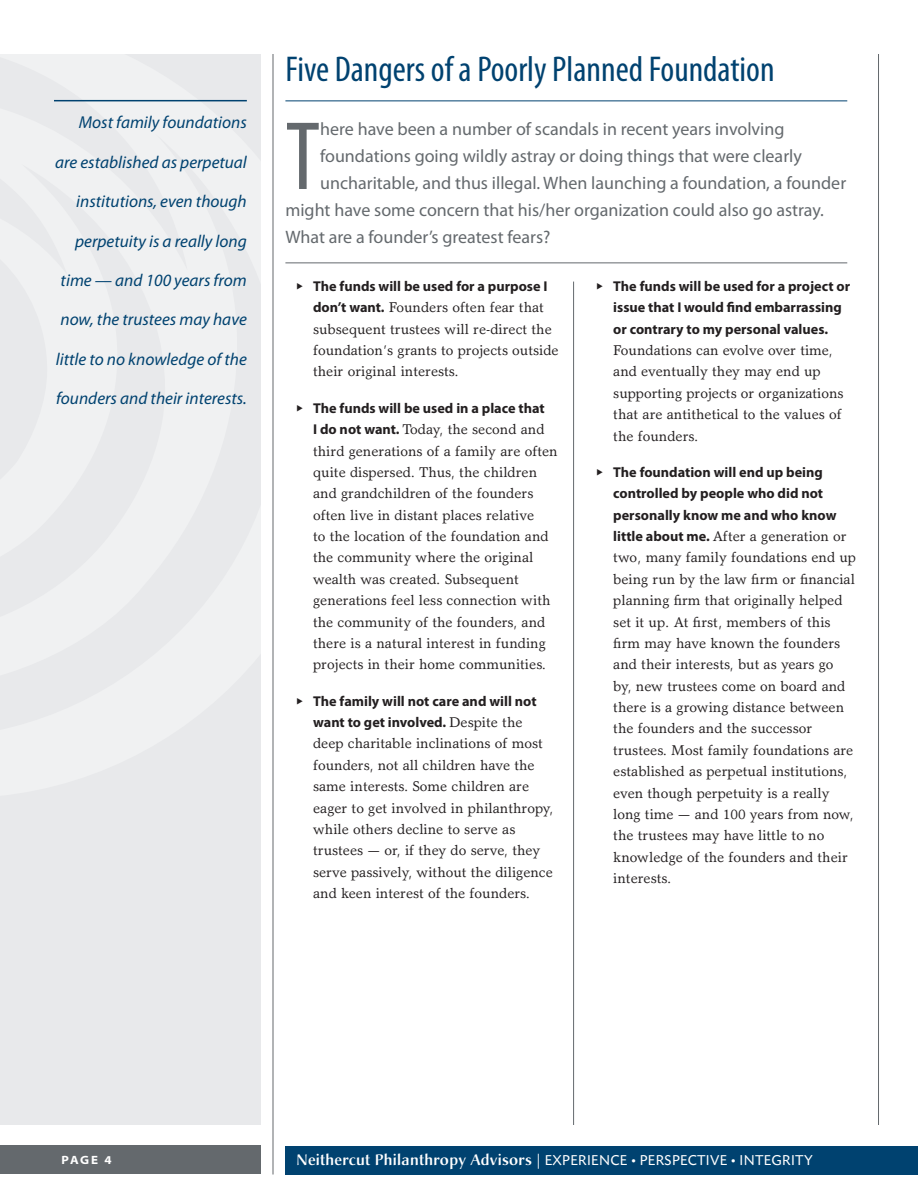
<style>
.page{position:relative;width:918px;height:1188px;background:#fff}
.page>*{position:absolute;margin:0;border:0;box-sizing:border-box;transform-origin:0 0}
.first_para{font:condensed 98.1px "Myriad Pro";color:#64696d}
.headline{font:condensed 36px "Myriad Pro";color:#004270}
.first_para-2{font:18px "Myriad Pro";color:#64696d}
.quote{font:italic 17.25px "Myriad Pro";color:#004270}
.t1{font:500 15px "Christiana";letter-spacing:.02em;color:#fff}
.body_bullets{font:14.25px/21.5px "Garth Graphic";color:#231f20}
.t2{font:700 semi-expanded 12px "Myriad Pro";color:#fff}
.s1{font-family:"Myriad Pro";font-weight:700}
.s2{font-family:"Today SB";font-weight:400}
.s3{font-family:"Today SB";font-weight:400;font-size:9.75px}
</style>
<div class="page">
<hr style="left:273px;top:54px;width:1px;height:1121px;background:#64696d">
<hr style="left:878px;top:54px;width:1px;height:1071px;background:#64696d">
<div style="left:285px;top:1146px;width:633px;height:29px;background:#004270"></div>
<div style="left:0;top:1145px;width:261px;height:29px;background:#64696d"></div>
<div style="left:0;top:54px;width:261px;height:1071px;background:#e8e9eb"></div>
<hr style="left:573px;top:282px;width:1px;height:843px;background:#64696d">
<hr style="left:285px;top:100px;width:562px;height:1px;background:#004270">
<hr style="left:285px;top:262px;width:562px;height:1px;background:#64696d">
<hr style="left:54px;top:100px;width:193px;height:1px;background:#004270">
<p class="quote" style="left:79px;top:113px;width:170px">Most family foundations</p>
<p class="quote" style="left:55px;top:153px;width:193px">are established as perpetual</p>
<p class="quote" style="left:76px;top:192px;width:172px">institutions, even though</p>
<p class="quote" style="left:75px;top:232px;width:173px">perpetuity is a really long</p>
<p class="quote" style="left:61px;top:271px;width:188px">time — and 100 years from</p>
<p class="quote" style="left:61px;top:310px;width:188px">now, the trustees may have</p>
<p class="quote" style="left:56px;top:350px;width:192px">little to no knowledge of the</p>
<p class="quote" style="left:56px;top:389px;width:192px">founders and their interests.</p>
<p class="headline" style="left:285px;top:50px;width:491px">Five Dangers of a Poorly Planned Foundation</p>
<p class="first_para" style="left:285px;top:104px;width:36px">T</p>
<p class="first_para-2" style="left:320px;top:119px;width:466px">here have been a number of scandals in recent years involving</p>
<p class="first_para-2" style="left:320px;top:146px;width:483px">foundations going wildly astray or doing things that were clearly</p>
<p class="first_para-2" style="left:320px;top:173px;width:528px">uncharitable, and thus illegal. When launching a foundation, a founder</p>
<p class="first_para-2" style="left:285px;top:200px;width:540px">might have some concern that his/her organization could also go astray.</p>
<p class="first_para-2" style="left:285px;top:227px;width:267px">What are a founder’s greatest fears?</p>
<p class="body_bullets" style="left:313px;top:275px;width:247px;text-indent:-18px">◆ <span class="s1">The funds will be used for a purpose I don’t want.</span> Founders often fear that subsequent trustees will re-direct the foundation’s grants to projects outside their original interests.</p>
<p class="body_bullets" style="left:313px;top:397px;width:246px;text-indent:-18px">◆ <span class="s1">The funds will be used in a place that<br>I do not want.</span> Today, the second and third generations of a family are often quite dispersed. Thus, the children and grandchildren of the founders often live in distant places relative<br>to the location of the foundation and the community where the original wealth was created. Subsequent generations feel less connection with the community of the founders, and there is a natural interest in funding projects in their home communities.</p>
<p class="body_bullets" style="left:313px;top:690px;width:242px;text-indent:-18px">◆ <span class="s1">The family will not care and will not want to get involved.</span> Despite the deep charitable inclinations of most founders, not all children have the same interests. Some children are eager to get involved in philanthropy, while others decline to serve as trustees — or, if they do serve, they serve passively, without the diligence and keen interest of the founders.</p>
<p class="body_bullets" style="left:613px;top:275px;width:238px;text-indent:-18px">◆ <span class="s1">The funds will be used for a project or issue that I would find embarrassing or contrary to my personal values.<br></span>Foundations can evolve over time, and eventually they may end up supporting projects or organizations that are antithetical to the values of the founders.</p>
<p class="body_bullets" style="left:613px;top:461px;width:244px;text-indent:-18px">◆ <span class="s1">The foundation will end up being controlled by people who did not personally know me and who know little about me.</span> After a generation or two, many family foundations end up being run by the law firm or financial planning firm that originally helped set it up. At first, members of this firm may have known the founders and their interests, but as years go<br>by, new trustees come on board and there is a growing distance between the founders and the successor trustees. Most family foundations are established as perpetual institutions, even though perpetuity is a really long time — and 100 years from now, the trustees may have little to no knowledge of the founders and their interests.</p>
<p class="t2" style="left:62px;top:1153px;width:52px">PAGE 4</p>
<p class="t1" style="left:297px;top:1151px;width:518px">Neithercut Philanthropy Advisors | <span class="s2">EXPERIENCE</span> <span class="s3">•</span> <span class="s2">PERSPECTIVE</span> <span class="s3">•</span> <span class="s2">INTEGRITY</span></p>
</div>
